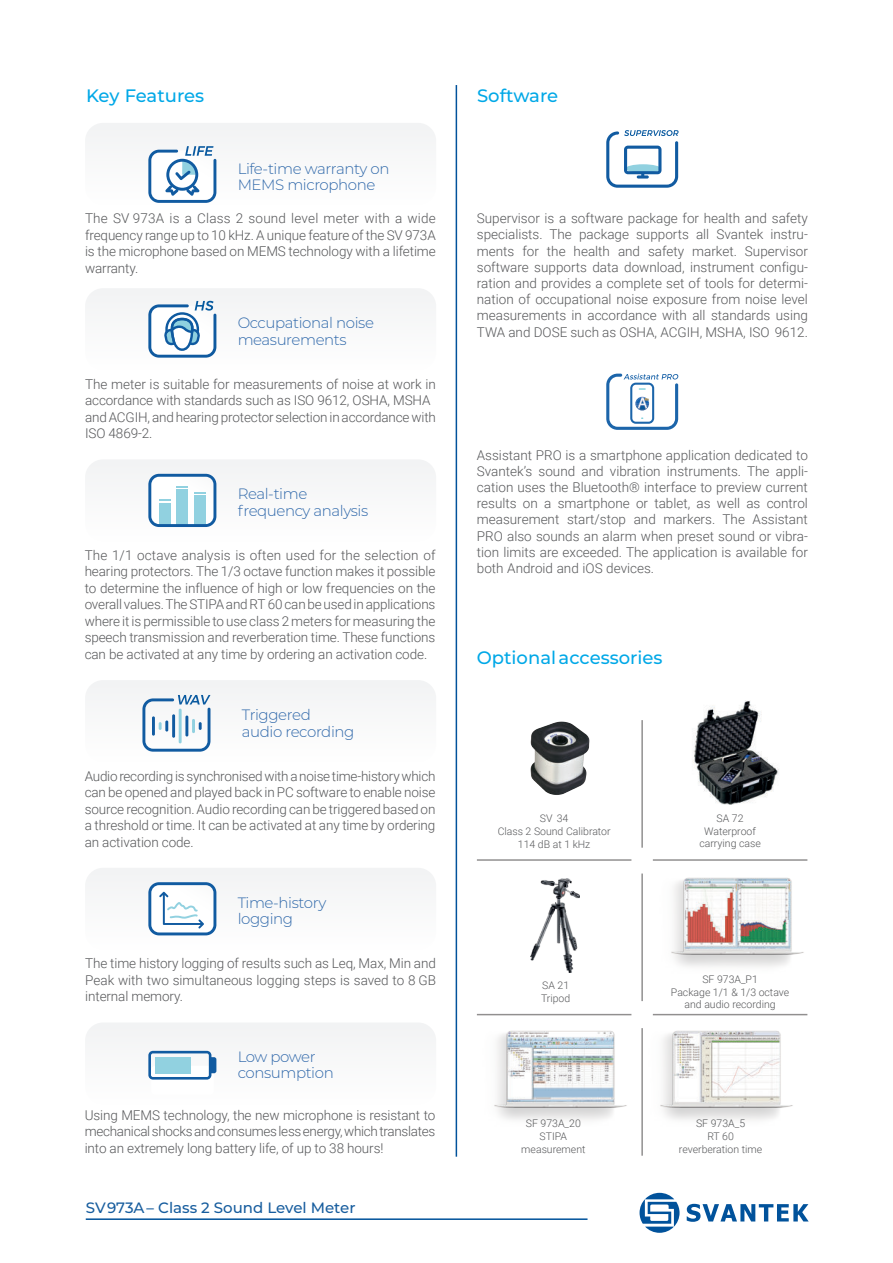
<style>
.page{position:relative;width:893px;height:1263px;background:#fff}
.page>*{position:absolute;margin:0;border:0;box-sizing:border-box;transform-origin:0 0}
.t1{font:500 18px "Montserrat";color:#00a8e7}
.t2{font:300 15px/16.5px "Montserrat";letter-spacing:-.025em;color:#2f68aa}
.t3{font:500 15px "Montserrat";color:#175d9e}
.t4{font:300 13.5px/16.5px "Roboto";letter-spacing:-.01em;color:#57585a;text-align:justify}
.t5{font:300 10.5px/12.6px "Roboto";color:#57585a;text-align:center}
</style>
<div class="page">
<hr style="left:86px;top:1218px;width:501px;height:2px;background:#01529b">
<svg style="left:640px;top:1193px;width:39px;height:40px"></svg>
<svg style="left:687px;top:1204px;width:122px;height:18px"></svg>
<hr style="left:477px;top:1014px;width:154px;height:1px;background:#231f20">
<hr style="left:653px;top:1014px;width:154px;height:1px;background:#231f20">
<hr style="left:477px;top:859px;width:154px;height:2px;background:#231f20">
<hr style="left:653px;top:859px;width:154px;height:2px;background:#231f20">
<hr style="left:641px;top:720px;width:2px;height:128px;background:#231f20">
<hr style="left:641px;top:873px;width:2px;height:128px;background:#231f20">
<hr style="left:641px;top:1028px;width:2px;height:128px;background:#231f20">
<svg style="left:606px;top:130px;width:73px;height:58px"></svg>
<div style="left:85px;top:123px;width:351px;height:82px;background:#f2f3f4;border-radius:18px"></div>
<svg style="left:148px;top:146px;width:68px;height:57px"></svg>
<div style="left:85px;top:459px;width:351px;height:82px;background:#f2f3f4;border-radius:18px"></div>
<svg style="left:148px;top:474px;width:68px;height:53px"></svg>
<div style="left:85px;top:680px;width:351px;height:82px;background:#f2f3f4;border-radius:18px"></div>
<div style="left:85px;top:868px;width:351px;height:82px;background:#f2f3f4;border-radius:18px"></div>
<svg style="left:148px;top:882px;width:68px;height:53px"></svg>
<div style="left:85px;top:1022px;width:351px;height:82px;background:#f2f3f4;border-radius:18px"></div>
<div style="left:151px;top:1066px;width:63px;height:29px;background:#fff;border-radius:4px"></div>
<svg style="left:148px;top:1051px;width:68px;height:28px"></svg>
<div style="left:85px;top:288px;width:351px;height:82px;background:#f2f3f4;border-radius:18px"></div>
<svg style="left:148px;top:301px;width:68px;height:57px"></svg>
<img style="left:693px;top:701px;width:86px;height:104px">
<img style="left:671px;top:877px;width:133px;height:90px">
<img style="left:652px;top:1014px;width:144px;height:106px">
<img style="left:478px;top:1014px;width:153px;height:106px">
<hr style="left:456px;top:85px;width:1px;height:1072px;background:#01529b">
<img style="left:530px;top:721px;width:59px;height:74px">
<img style="left:530px;top:879px;width:50px;height:94px">
<svg style="left:606px;top:374px;width:73px;height:56px"></svg>
<svg style="left:142px;top:695px;width:68px;height:57px"></svg>
<h1 class="t1" style="left:86px;top:87px;width:120px">Key Features</h1>
<p class="t2" style="left:238px;top:161px;width:153px">Life-time warranty on<br>MEMS microphone</p>
<p class="t4" style="left:85px;top:210px;width:352px">The SV 973A is a Class 2 sound level meter with a wide frequency range up to 10 kHz. A unique feature of the SV 973A is the microphone based on MEMS technology with a lifetime warranty.</p>
<p class="t2" style="left:238px;top:316px;width:138px">Occupational noise measurements</p>
<p class="t4" style="left:85px;top:375px;width:352px;text-align:left">The meter is suitable for measurements of noise at work in accordance with standards such as ISO 9612, OSHA, MSHA and ACGIH, and hearing protector selection in accordance with ISO 4869-2.</p>
<p class="t2" style="left:238px;top:487px;width:132px">Real-time frequency analysis</p>
<p class="t4" style="left:85px;top:546px;width:352px">The 1/1 octave analysis is often used for the selection of hearing protectors. The 1/3 octave function makes it possible to determine the influence of high or low frequencies on the overall values. The STIPA and RT 60 can be used in applications where it is permissible to use class 2 meters for measuring the speech transmission and reverberation time. These functions can be activated at any time by ordering an activation code.</p>
<p class="t2" style="left:242px;top:708px;width:114px">Triggered audio recording</p>
<p class="t4" style="left:85px;top:767px;width:352px">Audio recording is synchronised with a noise time-history which can be opened and played back in PC software to enable noise source recognition. Audio recording can be triggered based on a threshold or time. It can be activated at any time by ordering an activation code.</p>
<p class="t2" style="left:238px;top:895px;width:90px">Time-history logging</p>
<p class="t4" style="left:85px;top:955px;width:352px">The time history logging of results such as Leq, Max, Min and Peak with two simultaneous logging steps is saved to 8 GB internal memory.</p>
<p class="t2" style="left:238px;top:1049px;width:98px">Low power consumption</p>
<p class="t4" style="left:85px;top:1106px;width:352px">Using MEMS technology, the new microphone is resistant to mechanical shocks and consumes less energy, which translates into an extremely long battery life, of up to 38 hours!</p>
<p class="t3" style="left:86px;top:1200px;width:271px">SV 973A – Class 2 Sound Level Meter</p>
<h1 class="t1" style="left:477px;top:87px;width:83px">Software</h1>
<p class="t4" style="left:477px;top:210px;width:333px">Supervisor is a software package for health and safety specialists. The package supports all Svantek instru&shy;ments for the health and safety market. Supervisor software supports data download, instrument configu&shy;ration and provides a complete set of tools for determi&shy;nation of occupational noise exposure from noise level measurements in accordance with all standards using TWA and DOSE such as OSHA, ACGIH, MSHA, ISO 9612.</p>
<p class="t4" style="left:477px;top:446px;width:333px">Assistant PRO is a smartphone application dedicated to Svantek’s sound and vibration instruments. The appli&shy;cation uses the Bluetooth® interface to preview current results on a smartphone or tablet, as well as control measurement start/stop and markers. The Assistant PRO also sounds an alarm when preset sound or vibra&shy;tion limits are exceeded. The application is available for both Android and iOS devices.</p>
<h1 class="t1" style="left:477px;top:649px;width:187px">Optional accessories</h1>
<p class="t5" style="left:498px;top:812px;width:114px">SV 34<br>Class 2 Sound Calibrator<br>114 dB at 1 kHz</p>
<p class="t5" style="left:541px;top:979px;width:31px;text-align:left">SA 21<br>Tripod</p>
<p class="t5" style="left:521px;top:1117px;width:66px">SF 973A_20<br>STIPA measurement</p>
<p class="t5" style="left:699px;top:812px;width:63px">SA 72<br>Waterproof carrying case</p>
<p class="t5" style="left:671px;top:972px;width:120px">SF 973A_P1<br>Package 1/1 &amp; 1/3 octave and audio recording</p>
<p class="t5" style="left:679px;top:1117px;width:85px">SF 973A_5<br>RT 60 reverberation time</p>
</div>
